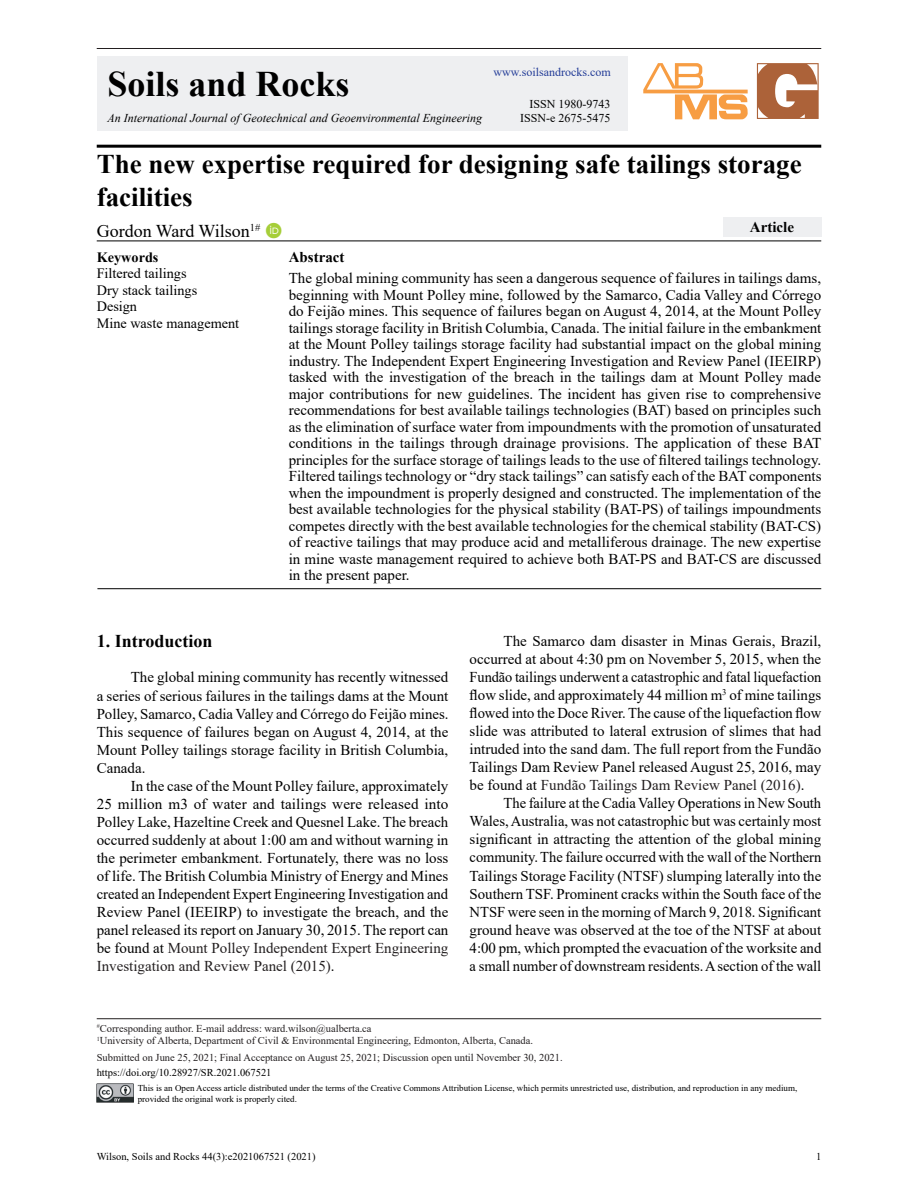
<style>
.page{position:relative;width:918px;height:1188px;background:#fff}
.page>*{position:absolute;margin:0;border:0;box-sizing:border-box;transform-origin:0 0}
.t1{font:700 36px "Times New Roman";color:#000}
.ArticleTitle{font:700 27px/32.4px "Times New Roman";color:#000}
.Authors{font:18px "Times New Roman";color:#000}
.Heading1{font:700 18px "Times New Roman";color:#000}
.Paragraph{font:15px/18px "Times New Roman";color:#000;text-align:justify}
.Abstract{font:15px/16.5px "Times New Roman";color:#000;text-align:justify}
.AbstractTitle{font:700 15px "Times New Roman";color:#000}
.Keywords{font:14.25px/16.5px "Times New Roman";color:#000}
.KeywordsTitle{font:700 14.25px "Times New Roman";color:#000}
.t2{font:italic 12px "Times New Roman";color:#000}
.t3{font:12px/14.4px "Times New Roman";color:#000;text-align:right}
.t4{font:12px "Times New Roman";color:#243d98}
.History{font:10.5px "Times New Roman";color:#231f20}
.Affiliations{font:10.5px "Times New Roman";color:#231f20}
.t5{font:10.5px "Times New Roman";color:#000}
.Correspondence{font:10.5px "Times New Roman";color:#231f20}
.t6{font:9px/10.8px "Times New Roman";color:#000}
.s1{color:#231f20}
</style>
<div class="page">
<div style="left:97px;top:57px;width:531px;height:74px;background:#eeeff1"></div>
<img style="left:97px;top:1083px;width:37px;height:20px">
<hr style="left:97px;top:48px;width:724px;height:1px;background:#231f20">
<svg style="left:757px;top:63px;width:62px;height:56px"></svg>
<svg style="left:643px;top:63px;width:105px;height:56px"></svg>
<hr style="left:97px;top:145px;width:724px;height:3px;background:#000">
<hr style="left:97px;top:241px;width:724px;height:1px;background:#000">
<hr style="left:97px;top:588px;width:724px;height:1px;background:#000">
<hr style="left:97px;top:1018px;width:724px;height:1px;background:#231f20">
<div style="left:723px;top:217px;width:98px;height:20px;background:#eeeff1"></div>
<h1 class="t1" style="left:108px;top:58px;width:244px">Soils and Rocks</h1>
<p class="t2" style="left:108px;top:110px;width:376px">An International Journal of Geotechnical and Geoenvironmental Engineering</p>
<p class="t4" style="left:494px;top:64px;width:119px">www.soilsandrocks.com</p>
<p class="t3" style="left:520px;top:96px;width:92px">ISSN 1980-9743<br>ISSN-e 2675-5475</p>
<p class="ArticleTitle" style="left:97px;top:147px;width:706px">The new expertise required for designing safe tailings storage facilities</p>
<p class="Authors" style="left:97px;top:218px;width:165px">Gordon Ward Wilson<sup>1#</sup></p>
<p class="AbstractTitle" style="left:750px;top:216px;width:46px">Article</p>
<p class="KeywordsTitle" style="left:97px;top:247px;width:63px">Keywords</p>
<p class="Keywords" style="left:97px;top:265px;width:144px">Filtered tailings<br>Dry stack tailings<br>Design<br>Mine waste management</p>
<p class="AbstractTitle" style="left:289px;top:246px;width:57px">Abstract</p>
<p class="Abstract" style="left:289px;top:269px;width:534px">The global mining community has seen a dangerous sequence of failures in tailings dams, beginning with Mount Polley mine, followed by the Samarco, Cadia Valley and Córrego do Feijão mines. This sequence of failures began on August 4, 2014, at the Mount Polley tailings storage facility in British Columbia, Canada. The initial failure in the embankment at the Mount Polley tailings storage facility had substantial impact on the global mining industry. The Independent Expert Engineering Investigation and Review Panel (IEEIRP) tasked with the investigation of the breach in the tailings dam at Mount Polley made major contributions for new guidelines. The incident has given rise to comprehensive recommendations for best available tailings technologies (BAT) based on principles such as the elimination of surface water from impoundments with the promotion of unsaturated conditions in the tailings through drainage provisions. The application of these BAT principles for the surface storage of tailings leads to the use of filtered tailings technology.<br>Filtered tailings technology or “dry stack tailings” can satisfy each of the BAT components when the impoundment is properly designed and constructed. The implementation of the best available technologies for the physical stability (BAT-PS) of tailings impoundments competes directly with the best available technologies for the chemical stability (BAT-CS) of reactive tailings that may produce acid and metalliferous drainage. The new expertise in mine waste management required to achieve both BAT-PS and BAT-CS are discussed in the present paper.</p>
<p class="Heading1" style="left:97px;top:628px;width:117px">1. Introduction</p>
<p class="Paragraph" style="left:97px;top:668px;width:353px;text-indent:34px">The global mining community has recently witnessed a series of serious failures in the tailings dams at the Mount Polley, Samarco, Cadia Valley and Córrego do Feijão mines.<br>This sequence of failures began on August 4, 2014, at the Mount Polley tailings storage facility in British Columbia, Canada.</p>
<p class="Paragraph" style="left:97px;top:776px;width:353px;text-indent:34px">In the case of the Mount Polley failure, approximately 25 million m3 of water and tailings were released into Polley Lake, Hazeltine Creek and Quesnel Lake. The breach occurred suddenly at about 1:00 am and without warning in the perimeter embankment. Fortunately, there was no loss of life. The British Columbia Ministry of Energy and Mines created an Independent Expert Engineering Investigation and Review Panel (IEEIRP) to investigate the breach, and the panel released its report on January 30, 2015. The report can be found at <span class="s1">Mount Polley Independent Expert Engineering Investigation and Review Panel (2015)</span>.</p>
<p class="Paragraph" style="left:470px;top:631px;width:353px;text-indent:34px">The Samarco dam disaster in Minas Gerais, Brazil, occurred at about 4:30 pm on November 5, 2015, when the Fundão tailings underwent a catastrophic and fatal liquefaction flow slide, and approximately 44 million m<sup>3</sup> of mine tailings flowed into the Doce River. The cause of the liquefaction flow slide was attributed to lateral extrusion of slimes that had intruded into the sand dam. The full report from the Fundão Tailings Dam Review Panel released August 25, 2016, may be found at <span class="s1">Fundão Tailings Dam Review Panel (2016)</span>.</p>
<p class="Paragraph" style="left:470px;top:794px;width:353px;text-indent:34px">The failure at the Cadia Valley Operations in New South Wales, Australia, was not catastrophic but was certainly most significant in attracting the attention of the global mining community. The failure occurred with the wall of the Northern Tailings Storage Facility (NTSF) slumping laterally into the Southern TSF. Prominent cracks within the South face of the NTSF were seen in the morning of March 9, 2018. Significant ground heave was observed at the toe of the NTSF at about 4:00 pm, which prompted the evacuation of the worksite and a small number of downstream residents. A section of the wall</p>
<p class="Correspondence" style="left:97px;top:1021px;width:276px"><sup>#</sup>Corresponding author. E-mail address: ward.wilson@ualberta.ca</p>
<p class="Affiliations" style="left:97px;top:1034px;width:438px"><sup>1</sup>University of Alberta, Department of Civil &amp; Environmental Engineering, Edmonton, Alberta, Canada.</p>
<p class="History" style="left:97px;top:1050px;width:468px">Submitted on June 25, 2021; Final Acceptance on August 25, 2021; Discussion open until November 30, 2021.</p>
<p class="t5" style="left:97px;top:1065px;width:176px">https://doi.org/10.28927/SR.2021.067521</p>
<p class="t6" style="left:138px;top:1083px;width:661px">This is an Open Access article distributed under the terms of the Creative Commons Attribution License, which permits unrestricted use, distribution, and reproduction in any medium, provided the original work is properly cited.</p>
<p class="t5" style="left:97px;top:1149px;width:220px">Wilson, Soils and Rocks 44(3):e2021067521 (2021)</p>
<p class="t5" style="left:816px;top:1149px;width:7px">1</p>
</div>
